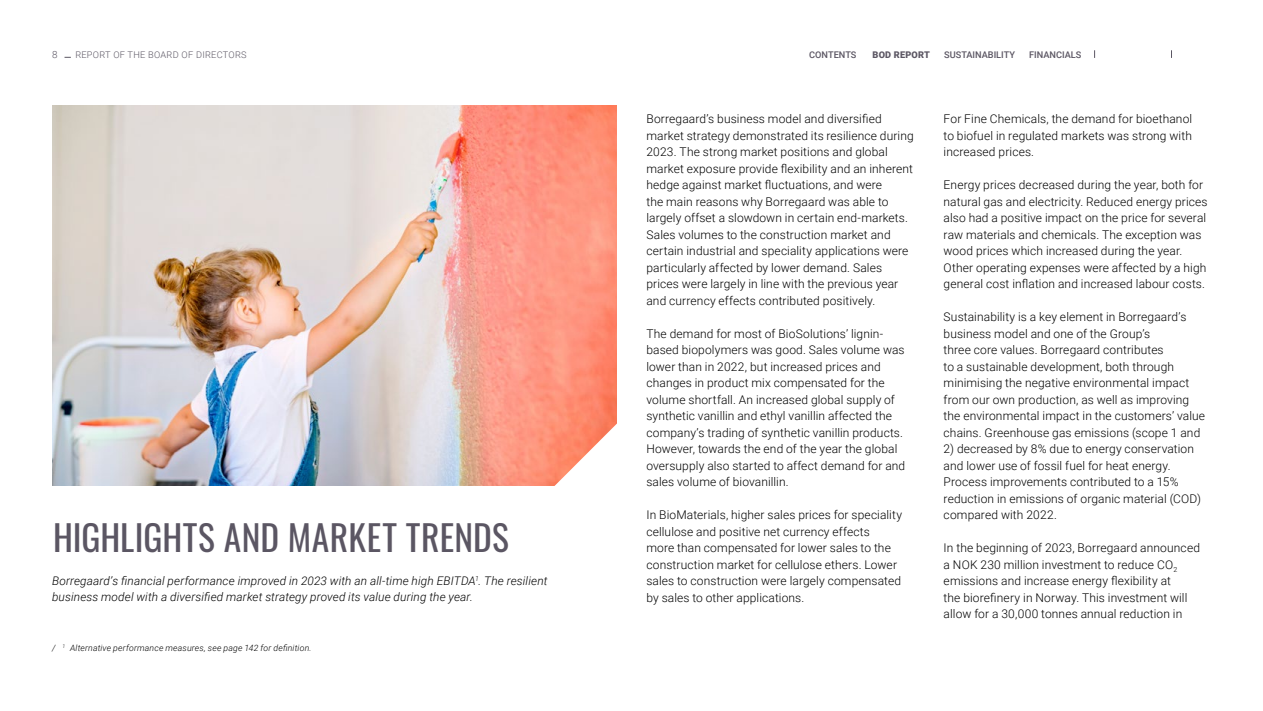
<style>
.page{position:relative;width:1263px;height:711px;background:#fff}
.page>*{position:absolute;margin:0;border:0;box-sizing:border-box;transform-origin:0 0}
.t1{font:35.55px "Oswald";letter-spacing:.01em;color:#5b5663}
.t2{font:300 12px/16.5px "Roboto";letter-spacing:.01em;color:#000}
.t3{font:italic 300 11.85px/16.5px "Roboto";letter-spacing:.01em;color:#000}
.t4{font:300 9.9px "Roboto";color:#5b5663}
.t5{font:500 9.15px "Roboto";color:#5b5663}
.t6{font:300 9.15px "Roboto";letter-spacing:.03em;color:#5b5663}
.t7{font:900 9.15px "Roboto";letter-spacing:.02em;color:#5b5663}
.t8{font:italic 300 8.7px "Roboto";letter-spacing:.02em;color:#000}
</style>
<div class="page">
<img style="left:52px;top:106px;width:565px;height:380px">
<svg style="left:553px;top:423px;width:64px;height:63px"></svg>
<p class="t4" style="left:52px;top:47px;width:7px">8</p>
<p class="t5" style="left:809px;top:48px;width:49px">CONTENTS</p>
<p class="t6" style="left:75px;top:48px;width:173px">REPORT OF THE BOARD OF DIRECTORS</p>
<p class="t7" style="left:873px;top:48px;width:59px">BOD REPORT</p>
<p class="t5" style="left:944px;top:48px;width:72px">SUSTAINABILITY</p>
<p class="t5" style="left:1029px;top:48px;width:54px">FINANCIALS</p>
<h1 class="t1" style="left:53px;top:506px;width:457px">HIGHLIGHTS AND MARKET TRENDS</h1>
<p class="t3" style="left:52px;top:572px;width:497px">Borregaard’s financial performance improved in 2023 with an all-time high EBITDA<sup>1</sup>. The resilient business model with a diversified market strategy proved its value during the year.</p>
<p class="t8" style="left:52px;top:642px;width:261px">/ <sup>1</sup> Alternative performance measures, see page 142 for definition.</p>
<p class="t2" style="left:646px;top:110px;width:269px">Borregaard’s business model and diversified market strategy demonstrated its resilience during 2023. The strong market positions and global market exposure provide flexibility and an inherent hedge against market fluctuations, and were<br>the main reasons why Borregaard was able to largely offset a slowdown in certain end-markets.<br>Sales volumes to the construction market and certain industrial and speciality applications were particularly affected by lower demand. Sales prices were largely in line with the previous year and currency effects contributed positively.</p>
<p class="t2" style="left:646px;top:325px;width:260px">The demand for most of BioSolutions’ lignin&shy;based biopolymers was good. Sales volume was lower than in 2022, but increased prices and changes in product mix compensated for the volume shortfall. An increased global supply of synthetic vanillin and ethyl vanillin affected the company’s trading of synthetic vanillin products.<br>However, towards the end of the year the global oversupply also started to affect demand for and sales volume of biovanillin.</p>
<p class="t2" style="left:646px;top:506px;width:257px">In BioMaterials, higher sales prices for speciality cellulose and positive net currency effects<br>more than compensated for lower sales to the construction market for cellulose ethers. Lower sales to construction were largely compensated by sales to other applications.</p>
<p class="t2" style="left:944px;top:110px;width:250px;text-align:justify">For Fine Chemicals, the demand for bioethanol to biofuel in regulated markets was strong with increased prices.</p>
<p class="t2" style="left:944px;top:176px;width:266px">Energy prices decreased during the year, both for natural gas and electricity. Reduced energy prices also had a positive impact on the price for several raw materials and chemicals. The exception was wood prices which increased during the year.<br>Other operating expenses were affected by a high general cost inflation and increased labour costs.</p>
<p class="t2" style="left:944px;top:308px;width:263px">Sustainability is a key element in Borregaard’s business model and one of the Group’s<br>three core values. Borregaard contributes<br>to a sustainable development, both through minimising the negative environmental impact from our own production, as well as improving the environmental impact in the customers’ value chains. Greenhouse gas emissions (scope 1 and</p>
<p class="t2" style="left:944px;top:440px;width:259px">2) decreased by 8% due to energy conservation and lower use of fossil fuel for heat energy.<br>Process improvements contributed to a 15% reduction in emissions of organic material (COD) compared with 2022.</p>
<p class="t2" style="left:944px;top:539px;width:258px">In the beginning of 2023, Borregaard announced a NOK 230 million investment to reduce CO<sub>2 </sub>emissions and increase energy flexibility at<br>the biorefinery in Norway. This investment will allow for a 30,000 tonnes annual reduction in</p>
</div>
